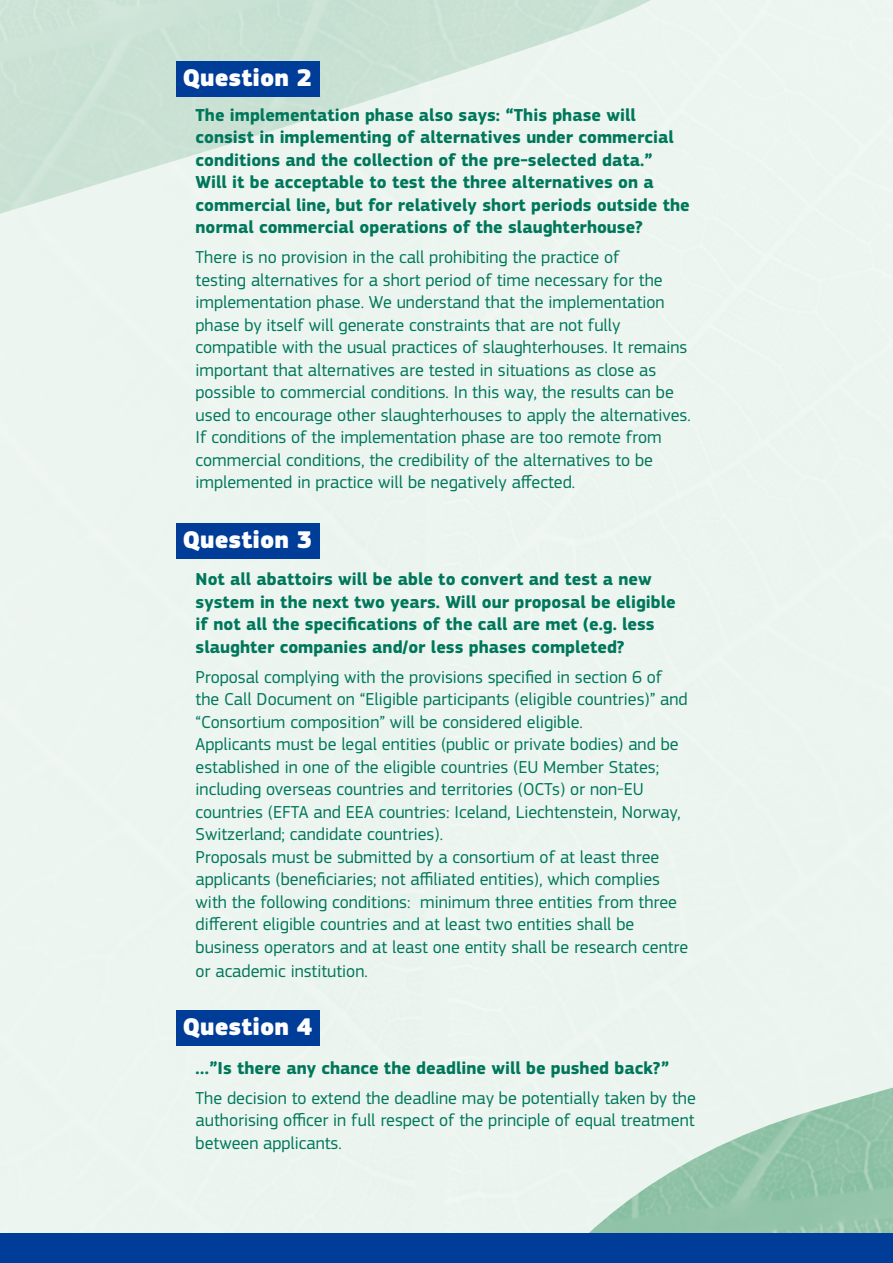
<style>
.page{position:relative;width:893px;height:1263px;background:#fff}
.page>*{position:absolute;margin:0;border:0;box-sizing:border-box;transform-origin:0 0}
.t1{font:900 25.05px "EC Square Sans Pro Extra";color:#fff}
.t2{font:18px/22.6px "EC Square Sans Pro";color:#00775b}
.t3{font:700 18px/22.5px "EC Square Sans Pro";color:#00775b}
</style>
<div class="page">
<div style="left:0;top:1px;width:893px;height:1232px;background:#ecf5f0"></div>
<img style="left:0;top:0;width:855px;height:222px">
<div style="left:176px;top:523px;width:144px;height:36px;background:#003d98"></div>
<div style="left:176px;top:1010px;width:144px;height:35px;background:#003d98"></div>
<div style="left:176px;top:61px;width:144px;height:36px;background:#003d98"></div>
<img style="left:510px;top:1077px;width:383px;height:156px">
<div style="left:0;top:1233px;width:893px;height:30px;background:#003d98"></div>
<h1 class="t1" style="left:182px;top:62px;width:131px">Question 2</h1>
<p class="t3" style="left:196px;top:104px;width:496px">The implementation phase also says: “This phase will consist in implementing of alternatives under commercial conditions and the collection of the pre-selected data.”<br>Will it be acceptable to test the three alternatives on a commercial line, but for relatively short periods outside the normal commercial operations of the slaughterhouse?</p>
<p class="t2" style="left:196px;top:246px;width:497px">There is no provision in the call prohibiting the practice of<br>testing alternatives for a short period of time necessary for the implementation phase. We understand that the implementation phase by itself will generate constraints that are not fully compatible with the usual practices of slaughterhouses. It remains important that alternatives are tested in situations as close as possible to commercial conditions. In this way, the results can be used to encourage other slaughterhouses to apply the alternatives.<br>If conditions of the implementation phase are too remote from commercial conditions, the credibility of the alternatives to be implemented in practice will be negatively affected.</p>
<h1 class="t1" style="left:182px;top:524px;width:131px">Question 3</h1>
<p class="t3" style="left:196px;top:569px;width:482px">Not all abattoirs will be able to convert and test a new system in the next two years. Will our proposal be eligible if not all the specifications of the call are met (e.g. less slaughter companies and/or less phases completed?</p>
<p class="t2" style="left:196px;top:666px;width:494px">Proposal complying with the provisions specified in section 6 of the Call Document on “Eligible participants (eligible countries)” and “Consortium composition” will be considered eligible.<br>Applicants must be legal entities (public or private bodies) and be established in one of the eligible countries (EU Member States; including overseas countries and territories (OCTs) or non-EU countries (EFTA and EEA countries: Iceland, Liechtenstein, Norway, Switzerland; candidate countries).<br>Proposals must be submitted by a consortium of at least three applicants (beneficiaries; not affiliated entities), which complies with the following conditions: minimum three entities from three different eligible countries and at least two entities shall be business operators and at least one entity shall be research centre or academic institution.</p>
<h1 class="t1" style="left:182px;top:1011px;width:131px">Question 4</h1>
<p class="t3" style="left:196px;top:1057px;width:475px">…”Is there any chance the deadline will be pushed back?”</p>
<p class="t2" style="left:196px;top:1086px;width:502px;text-align:justify">The decision to extend the deadline may be potentially taken by the authorising officer in full respect of the principle of equal treatment between applicants.</p>
</div>
